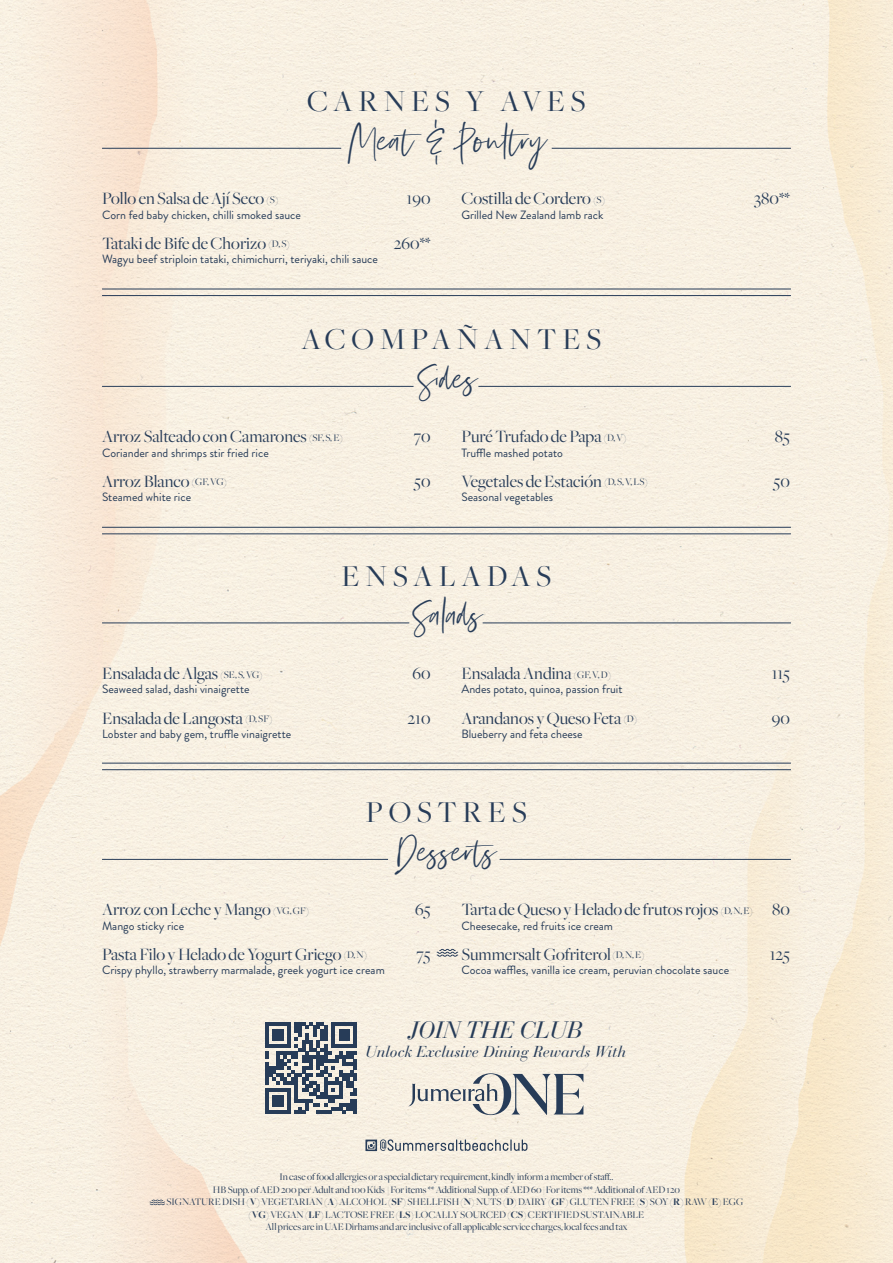
<style>
.page{position:relative;width:893px;height:1263px;background:#fff}
.page>*{position:absolute;margin:0;border:0;box-sizing:border-box;transform-origin:0 0}
.t1{font:43.5px "Silver South Script Alt";color:#273c58}
.t2{font:31.5px "Freight Big";letter-spacing:.18em;color:#273c58}
.t3{font:italic 23.55px "Bauer Bodoni Std";color:#273c58}
.t4{font:18px "Freight Big";color:#273c58}
.t5{font:italic 15.75px "Bauer Bodoni Std";color:#273c58}
.t6{font:12px "Brandon Grotesque";color:#273c58}
.t7{font:10.5px "Freight Big";color:#273c58}
.s1{font-size:10.5px}
.s2{font-weight:700}
</style>
<div class="page">
<img style="left:0;top:0;width:893px;height:1263px">
<svg style="left:150px;top:1199px;width:15px;height:6px"></svg>
<hr style="left:552px;top:148px;width:239px;height:1px;background:#273c58">
<hr style="left:478px;top:386px;width:313px;height:1px;background:#273c58">
<hr style="left:483px;top:623px;width:308px;height:1px;background:#273c58">
<hr style="left:102px;top:148px;width:239px;height:1px;background:#273c58">
<hr style="left:102px;top:386px;width:312px;height:1px;background:#273c58">
<hr style="left:102px;top:623px;width:307px;height:1px;background:#273c58">
<hr style="left:102px;top:289px;width:689px;height:1px;background:#273c58">
<hr style="left:102px;top:295px;width:689px;height:1px;background:#273c58">
<hr style="left:102px;top:527px;width:689px;height:1px;background:#273c58">
<hr style="left:102px;top:534px;width:689px;height:1px;background:#273c58">
<hr style="left:102px;top:763px;width:689px;height:1px;background:#273c58">
<hr style="left:102px;top:769px;width:689px;height:1px;background:#273c58">
<hr style="left:500px;top:859px;width:291px;height:1px;background:#273c58">
<hr style="left:102px;top:859px;width:286px;height:1px;background:#273c58">
<svg style="left:437px;top:949px;width:21px;height:8px"></svg>
<svg style="left:408px;top:1073px;width:175px;height:42px;background:#c9c8c3"></svg>
<svg style="left:265px;top:1022px;width:92px;height:92px;background:#7d8691"></svg>
<svg style="left:365px;top:1139px;width:162px;height:12px;background:#b7b8b7"></svg>
<h2 class="t2" style="left:307px;top:84px;width:280px">CARNES Y AVES</h2>
<h1 class="t1" style="left:346px;top:114px;width:202px">Meat &amp; Poultry</h1>
<h3 class="t4" style="left:102px;top:189px;width:178px">Pollo en Salsa de Ají Seco <span class="s1">(S)</span></h3>
<h3 class="t4" style="left:407px;top:189px;width:25px">190</h3>
<p class="t6" style="left:102px;top:206px;width:201px">Corn fed baby chicken, chilli smoked sauce</p>
<h3 class="t4" style="left:102px;top:233px;width:189px">Tataki de Bife de Chorizo <span class="s1">(D, S)</span></h3>
<h3 class="t4" style="left:394px;top:233px;width:38px">260**</h3>
<p class="t6" style="left:102px;top:251px;width:277px">Wagyu beef striploin tataki, chimichurri, teriyaki, chili sauce</p>
<h3 class="t4" style="left:461px;top:189px;width:145px">Costilla de Cordero <span class="s1">(S)</span></h3>
<h3 class="t4" style="left:754px;top:189px;width:37px">380**</h3>
<p class="t6" style="left:461px;top:206px;width:144px">Grilled New Zealand lamb rack</p>
<h2 class="t2" style="left:301px;top:322px;width:302px">ACOMPAÑANTES</h2>
<h1 class="t1" style="left:415px;top:352px;width:65px">Sides</h1>
<h3 class="t4" style="left:102px;top:427px;width:242px">Arroz Salteado con Camarones <span class="s1">(SF, S, E)</span></h3>
<h3 class="t4" style="left:414px;top:427px;width:18px">70</h3>
<p class="t6" style="left:102px;top:444px;width:168px">Coriander and shrimps stir fried rice</p>
<h3 class="t4" style="left:102px;top:472px;width:126px">Arroz Blanco <span class="s1">(GF, VG)</span></h3>
<h3 class="t4" style="left:414px;top:472px;width:18px">50</h3>
<p class="t6" style="left:102px;top:489px;width:91px">Steamed white rice</p>
<h3 class="t4" style="left:461px;top:427px;width:167px">Puré Trufado de Papa <span class="s1">(D, V)</span></h3>
<h3 class="t4" style="left:775px;top:427px;width:17px">85</h3>
<p class="t6" style="left:461px;top:444px;width:103px">Truffle mashed potato</p>
<h3 class="t4" style="left:461px;top:472px;width:188px">Vegetales de Estación <span class="s1">(D, S, V, LS)</span></h3>
<h3 class="t4" style="left:774px;top:472px;width:18px">50</h3>
<p class="t6" style="left:461px;top:489px;width:93px">Seasonal vegetables</p>
<h2 class="t2" style="left:342px;top:559px;width:211px">ENSALADAS</h2>
<h1 class="t1" style="left:410px;top:588px;width:75px">Salads</h1>
<h3 class="t4" style="left:102px;top:664px;width:162px">Ensalada de Algas <span class="s1">(SE, S, VG)</span></h3>
<h3 class="t4" style="left:412px;top:664px;width:20px">60</h3>
<p class="t6" style="left:102px;top:681px;width:149px">Seaweed salad, dashi vinaigrette</p>
<h3 class="t4" style="left:102px;top:708px;width:172px">Ensalada de Langosta <span class="s1">(D, SF)</span></h3>
<h3 class="t4" style="left:408px;top:708px;width:24px">210</h3>
<p class="t6" style="left:102px;top:725px;width:191px">Lobster and baby gem, truffle vinaigrette</p>
<h3 class="t4" style="left:461px;top:664px;width:151px">Ensalada Andina <span class="s1">(GF, V, D)</span></h3>
<h3 class="t4" style="left:772px;top:664px;width:20px">115</h3>
<p class="t6" style="left:461px;top:681px;width:163px">Andes potato, quinoa, passion fruit</p>
<h3 class="t4" style="left:461px;top:708px;width:177px">Arandanos y Queso Feta <span class="s1">(D)</span></h3>
<h3 class="t4" style="left:772px;top:708px;width:20px">90</h3>
<p class="t6" style="left:461px;top:725px;width:123px">Blueberry and feta cheese</p>
<h2 class="t2" style="left:366px;top:795px;width:163px">POSTRES</h2>
<h1 class="t1" style="left:396px;top:825px;width:103px">Desserts</h1>
<h3 class="t4" style="left:102px;top:900px;width:208px">Arroz con Leche y Mango <span class="s1">(VG, GF)</span></h3>
<h3 class="t4" style="left:415px;top:900px;width:17px">65</h3>
<p class="t6" style="left:102px;top:917px;width:84px">Mango sticky rice</p>
<h3 class="t4" style="left:102px;top:944px;width:267px">Pasta Filo y Helado de Yogurt Griego <span class="s1">(D, N)</span></h3>
<h3 class="t4" style="left:417px;top:944px;width:15px">75</h3>
<p class="t6" style="left:102px;top:962px;width:284px">Crispy phyllo, strawberry marmalade, greek yogurt ice cream</p>
<h3 class="t4" style="left:461px;top:900px;width:330px">Tarta de Queso y Helado de frutos rojos <span class="s1">(D, N, E)</span> 80</h3>
<p class="t6" style="left:461px;top:917px;width:153px">Cheesecake, red fruits ice cream</p>
<h3 class="t4" style="left:461px;top:944px;width:185px">Summersalt Gofriterol <span class="s1">(D, N, E)</span></h3>
<h3 class="t4" style="left:770px;top:944px;width:22px">125</h3>
<p class="t6" style="left:461px;top:962px;width:269px">Cocoa waffles, vanilla ice cream, peruvian chocolate sauce</p>
<h3 class="t3" style="left:409px;top:1016px;width:175px">JOIN THE CLUB</h3>
<h3 class="t5" style="left:365px;top:1042px;width:262px">Unlock Exclusive Dining Rewards With</h3>
<p class="t7" style="left:280px;top:1171px;width:335px">In case of food allergies or a special dietary requirement, kindly inform a member of staff..</p>
<p class="t7" style="left:213px;top:1183px;width:469px">HB Supp. of AED 200 per Adult and 100 Kids | For items ** Additional Supp. of AED 60 | For items *** Additional of AED 120</p>
<p class="t7" style="left:166px;top:1196px;width:578px">SIGNATURE DISH <span class="s2">(V)</span> VEGETARIAN <span class="s2">(A)</span> ALCOHOL <span class="s2">(SF)</span> SHELLFISH <span class="s2">(N)</span> NUTS <span class="s2">(D)</span> DAIRY <span class="s2">(GF)</span> GLUTEN FREE <span class="s2">(S)</span> SOY <span class="s2">(R)</span> RAW <span class="s2">(E)</span> EGG</p>
<p class="t7" style="left:249px;top:1209px;width:397px"><span class="s2">(VG)</span> VEGAN <span class="s2">(LF)</span> LACTOSE FREE <span class="s2">(LS)</span> LOCALLY SOURCED <span class="s2">(CS)</span> CERTIFIED SUSTAINABLE</p>
<p class="t7" style="left:266px;top:1221px;width:363px">All prices are in UAE Dirhams and are inclusive of all applicable service charges, local fees and tax</p>
</div>
